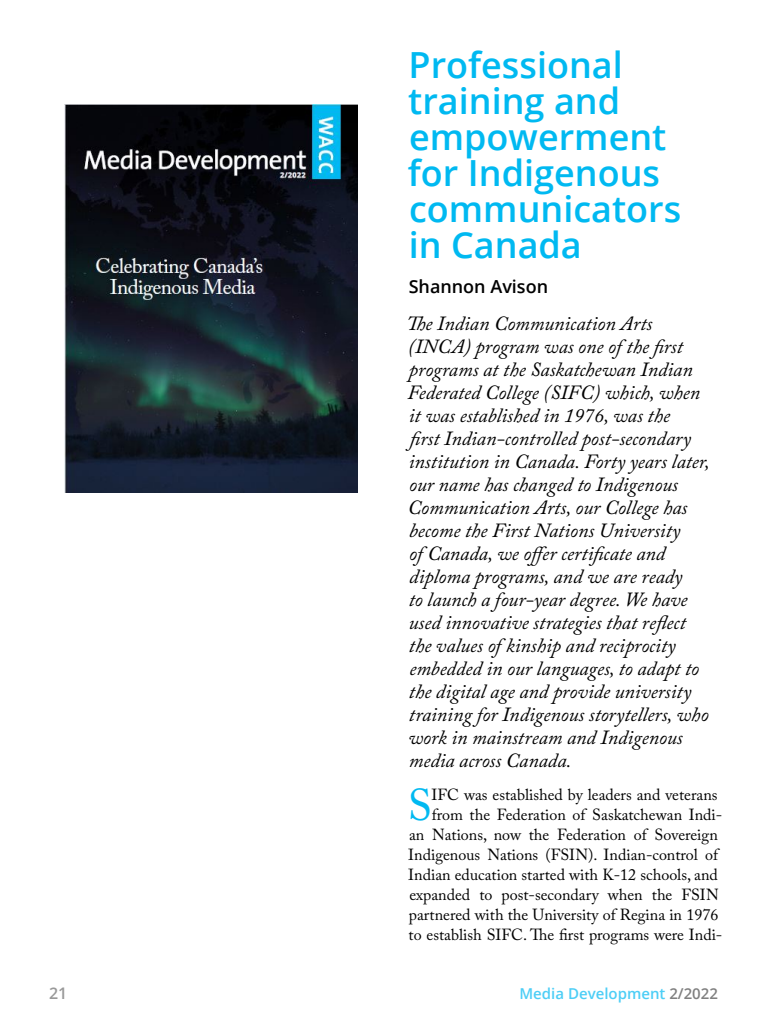
<style>
.page{position:relative;width:768px;height:1024px;background:#fff}
.page>*{position:absolute;margin:0;border:0;box-sizing:border-box;transform-origin:0 0}
.t1{font:44.1px "Adobe Caslon Pro";color:#00b9f1}
.t2{font:600 36px/36px "Open Sans";color:#00b9f1}
.t3{font:italic 20px/23px "Adobe Caslon Pro";color:#000}
.t4{font:600 18px "Open Sans";color:#000}
.t5{font:16px "Adobe Caslon Pro";color:#000}
.t6{font:600 16px "Open Sans";color:#999}
.t7{font:600 15px "Open Sans";color:#4dcef6}
.s1{color:#808080}
</style>
<div class="page">
<img style="left:64px;top:104px;width:293px;height:389px">
<h2 class="t2" style="left:408px;top:46px;width:275px">Professional training and empowerment for Indigenous communicators in Canada</h2>
<p class="t4" style="left:409px;top:274px;width:141px">Shannon Avison</p>
<p class="t3" style="left:406px;top:311px;width:305px">The Indian Communication Arts (INCA) program was one of the first programs at the Saskatchewan Indian Federated College (SIFC) which, when it was established in 1976, was the<br>first Indian-controlled post-secondary institution in Canada. Forty years later, our name has changed to Indigenous Communication Arts, our College has become the First Nations University<br>of Canada, we offer certificate and diploma programs, and we are ready<br>to launch a four-year degree. We have used innovative strategies that reflect the values of kinship and reciprocity embedded in our languages, to adapt to the digital age and provide university training for Indigenous storytellers, who work in mainstream and Indigenous media across Canada.</p>
<h1 class="t1" style="left:408px;top:779px;width:26px">S</h1>
<p class="t5" style="left:431px;top:785px;width:288px">IFC was established by leaders and veterans</p>
<p class="t5" style="left:432px;top:805px;width:292px">from the Federation of Saskatchewan Indi-</p>
<p class="t5" style="left:409px;top:825px;width:310px">an Nations, now the Federation of Sovereign</p>
<p class="t5" style="left:408px;top:845px;width:311px">Indigenous Nations (FSIN). Indian-control of</p>
<p class="t5" style="left:408px;top:865px;width:311px">Indian education started with K-12 schools, and</p>
<p class="t5" style="left:409px;top:885px;width:311px">expanded to post-secondary when the FSIN</p>
<p class="t5" style="left:409px;top:905px;width:311px">partnered with the University of Regina in 1976</p>
<p class="t5" style="left:409px;top:925px;width:315px">to establish SIFC. The first programs were Indi-</p>
<p class="t6" style="left:49px;top:982px;width:20px">21</p>
<p class="t7" style="left:519px;top:983px;width:200px">Media Development <span class="s1">2/2022</span></p>
</div>
